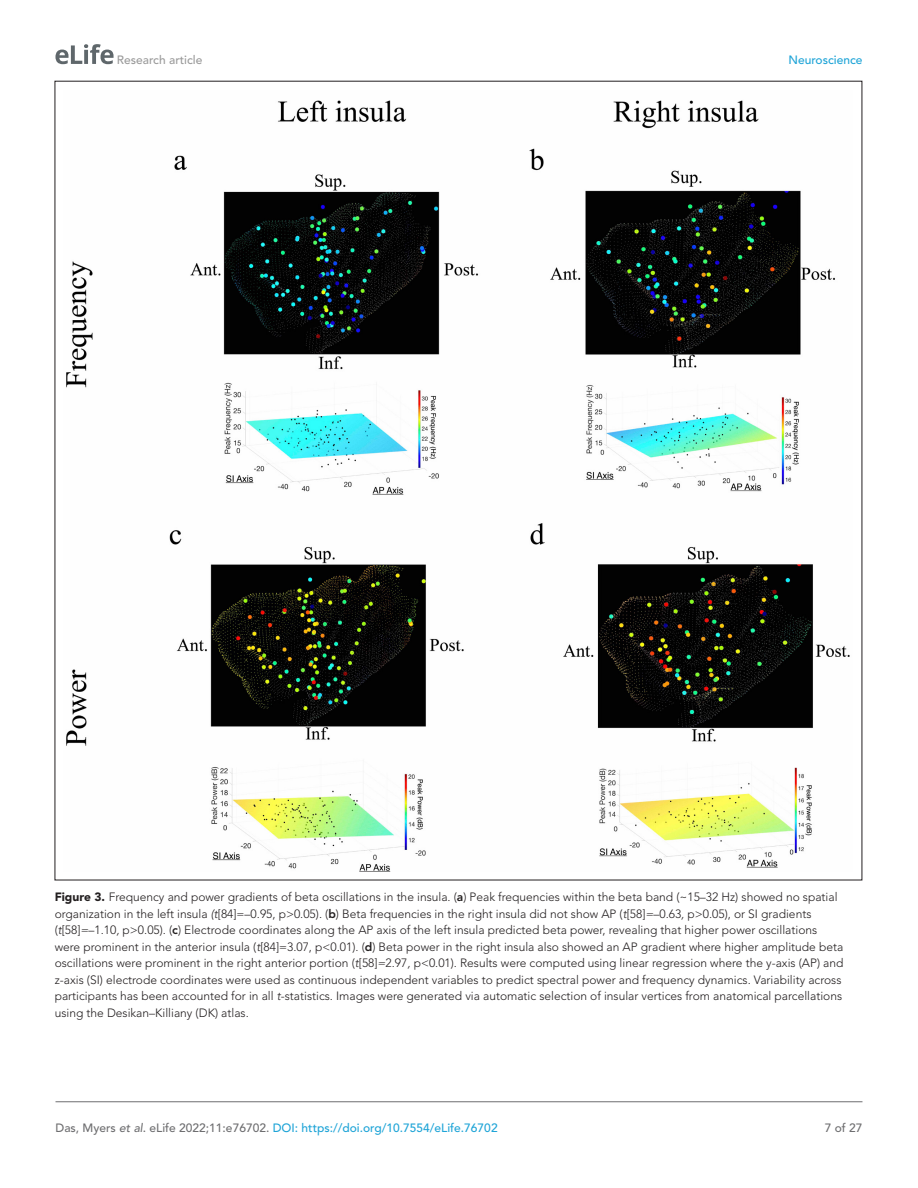
<style>
.page{position:relative;width:918px;height:1188px;background:#fff}
.page>*{position:absolute;margin:0;border:0;box-sizing:border-box;transform-origin:0 0}
.t1{font:300 12px/16.5px "Avenir LT Std";color:#231f20}
.t2{font:500 12px "Avenir LT Std";color:#1ea4d7}
.t3{font:500 12px "Avenir LT Std";color:#9a9a9a}
.t4{font:500 12px "Avenir LT Std";color:#6e6e70}
.s1{font-weight:900}
.s2{font-weight:800}
.s3{font-style:italic}
.s4{color:#6e6e70}
.s5{font-style:italic;color:#6e6e70}
</style>
<div class="page">
<svg style="left:55px;top:44px;width:59px;height:20px"></svg>
<hr style="left:56px;top:1101px;width:806px;height:1px;background:#6e6e70">
<img style="left:66px;top:100px;width:784px;height:771px">
<p class="t3" style="left:117px;top:53px;width:87px">Research article</p>
<p class="t2" style="left:788px;top:53px;width:76px">Neuroscience</p>
<p class="t1" style="left:55px;top:889px;width:790px"><span class="s1">Figure 3.</span> Frequency and power gradients of beta oscillations in the insula. (<span class="s2">a</span>) Peak frequencies within the beta band (~15–32 Hz) showed no spatial organization in the left insula <span class="s3">(t</span>[84]=–0.95, p&gt;0.05). (<span class="s2">b</span>) Beta frequencies in the right insula did not show AP (<span class="s3">t</span>[58]<span class="s3">=</span>–0.63<span class="s3">,</span> p&gt;0.05), or SI gradients (<span class="s3">t</span>[58]<span class="s3">=</span>–1.10<span class="s3">,</span> p&gt;0.05). (<span class="s2">c</span>) Electrode coordinates along the AP axis of the left insula predicted beta power, revealing that higher power oscillations were prominent in the anterior insula (<span class="s3">t</span>[84]=3.07, p&lt;0.01). (<span class="s2">d</span>) Beta power in the right insula also showed an AP gradient where higher amplitude beta oscillations were prominent in the right anterior portion (<span class="s3">t</span>[58]<span class="s3">=</span>2.97<span class="s3">,</span> p&lt;0.01). Results were computed using linear regression where the y-axis (AP) and z-axis (SI) electrode coordinates were used as continuous independent variables to predict spectral power and frequency dynamics. Variability across participants has been accounted for in all <span class="s3">t</span>-statistics. Images were generated via automatic selection of insular vertices from anatomical parcellations using the Desikan–Killiany (DK) atlas.</p>
<p class="t2" style="left:56px;top:1121px;width:444px"><span class="s4">Das, Myers</span> <span class="s5">et al</span><span class="s4">. eLife 2022;11:e76702.</span> DOI: https://doi.org/10.7554/eLife.76702</p>
<p class="t4" style="left:825px;top:1121px;width:39px">7 of 27</p>
</div>
